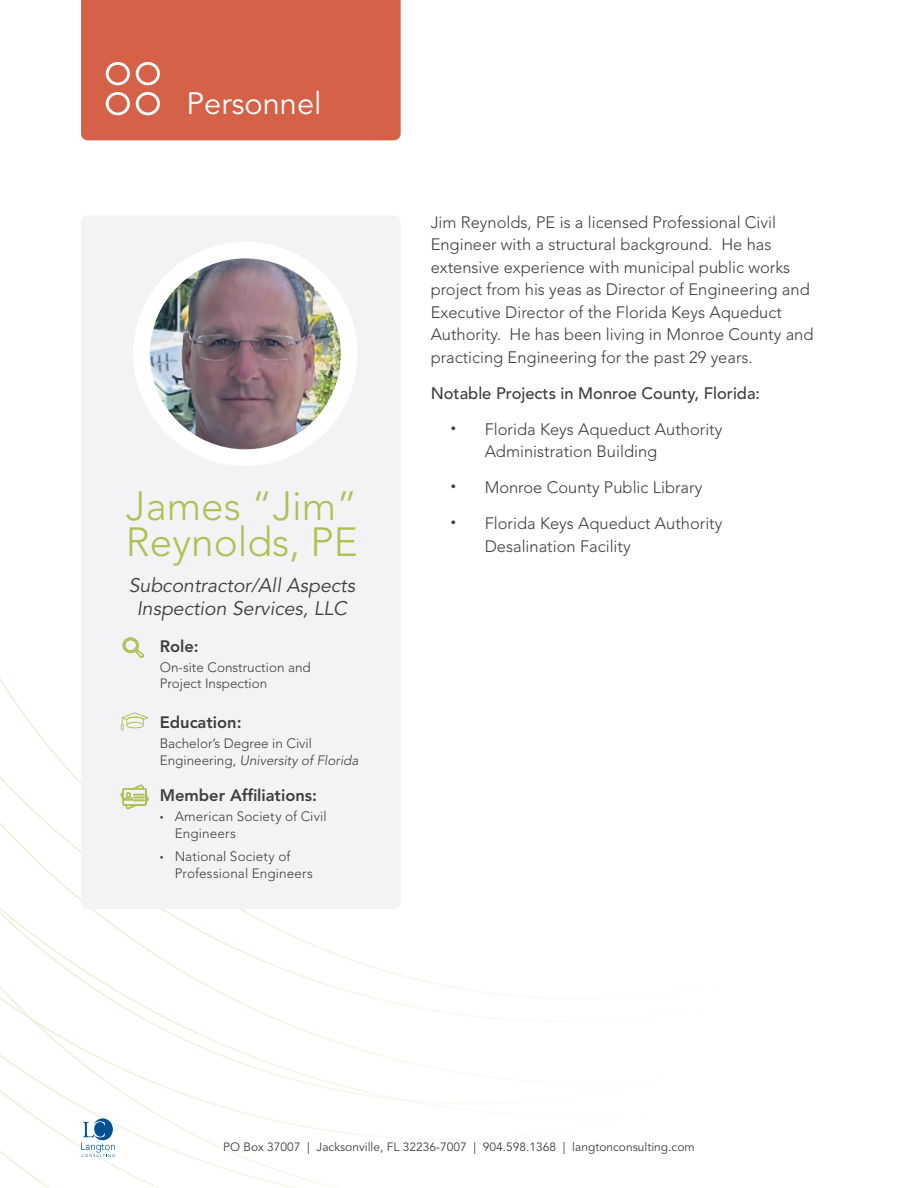
<style>
.page{position:relative;width:918px;height:1188px;background:#fff}
.page>*{position:absolute;margin:0;border:0;box-sizing:border-box;transform-origin:0 0}
.t1{font:300 40.5px/36px "Avenir LT Std";color:#aec153}
.t2{font:30.75px "Avenir LT Std";color:#fff}
.t3{font:italic 19.5px/22.5px "Avenir LT Std";color:#3e3e3f;text-align:center}
.t4{font:300 16.5px/22.5px "Avenir LT Std";color:#3e3e3f}
.t5{font:500 16.5px "Avenir LT Std";color:#3e3e3f}
.t6{font:800 16.5px "Avenir LT Std";color:#3e3e3f}
.t7{font:300 13.5px/16.5px "Avenir LT Std";letter-spacing:.005em;color:#3e3e3f}
.t8{font:12px "Avenir LT Std";color:#3e3e3f}
.s1{font-style:italic}
.s2{font-size:7.5px}
</style>
<div class="page">
<svg style="left:0;top:678px;width:557px;height:439px"></svg>
<svg style="left:81px;top:1118px;width:34px;height:39px"></svg>
<div style="left:81px;top:215px;width:320px;height:694px;background:#f2f3f4;border-radius:7px"></div>
<div style="left:133px;top:242px;width:224px;height:224px;background:#fff;border-radius:50%"></div>
<img style="left:150px;top:258px;width:191px;height:191px;border-radius:95px">
<svg style="left:121px;top:785px;width:28px;height:24px"></svg>
<svg style="left:121px;top:712px;width:27px;height:19px"></svg>
<svg style="left:123px;top:637px;width:21px;height:21px"></svg>
<div style="left:81px;top:0;width:320px;height:140px;background:#d46148"></div>
<svg style="left:106px;top:92px;width:24px;height:23px"></svg>
<svg style="left:136px;top:92px;width:24px;height:23px"></svg>
<svg style="left:106px;top:62px;width:24px;height:23px"></svg>
<svg style="left:136px;top:62px;width:24px;height:23px"></svg>
<h2 class="t2" style="left:187px;top:86px;width:136px">Personnel</h2>
<h1 class="t1" style="left:126px;top:488px;width:233px">James “Jim”<br>Reynolds, PE</h1>
<p class="t3" style="left:129px;top:575px;width:228px">Subcontractor/All Aspects<br>Inspection Services, LLC</p>
<p class="t6" style="left:160px;top:636px;width:41px">Role:</p>
<p class="t7" style="left:160px;top:659px;width:153px">On-site Construction and<br>Project Inspection</p>
<p class="t6" style="left:160px;top:713px;width:83px">Education:</p>
<p class="t7" style="left:160px;top:735px;width:200px">Bachelor’s Degree in Civil<br>Engineering, <span class="s1">University of Florida</span></p>
<p class="t6" style="left:160px;top:786px;width:159px">Member Affiliations:</p>
<p class="t7" style="left:175px;top:809px;width:153px;text-indent:-15px"><span class="s2">•</span> American Society of Civil<br>Engineers</p>
<p class="t7" style="left:175px;top:848px;width:140px;text-indent:-15px"><span class="s2">•</span> National Society of<br>Professional Engineers</p>
<p class="t4" style="left:431px;top:211px;width:384px">Jim Reynolds, PE is a licensed Professional Civil Engineer with a structural background. He has extensive experience with municipal public works project from his yeas as Director of Engineering and Executive Director of the Florida Keys Aqueduct Authority. He has been living in Monroe County and practicing Engineering for the past 29 years.</p>
<p class="t5" style="left:431px;top:384px;width:331px">Notable Projects in Monroe County, Florida:</p>
<p class="t4" style="left:485px;top:418px;width:239px;text-indent:-34px"><sup>•</sup> Florida Keys Aqueduct Authority<br>Administration Building</p>
<p class="t4" style="left:451px;top:476px;width:253px"><sup>•</sup> Monroe County Public Library</p>
<p class="t4" style="left:485px;top:512px;width:239px;text-indent:-34px"><sup>•</sup> Florida Keys Aqueduct Authority<br>Desalination Facility</p>
<p class="t8" style="left:223px;top:1140px;width:473px">PO Box 37007 | Jacksonville, FL 32236-7007 | 904.598.1368 | langtonconsulting.com</p>
</div>
